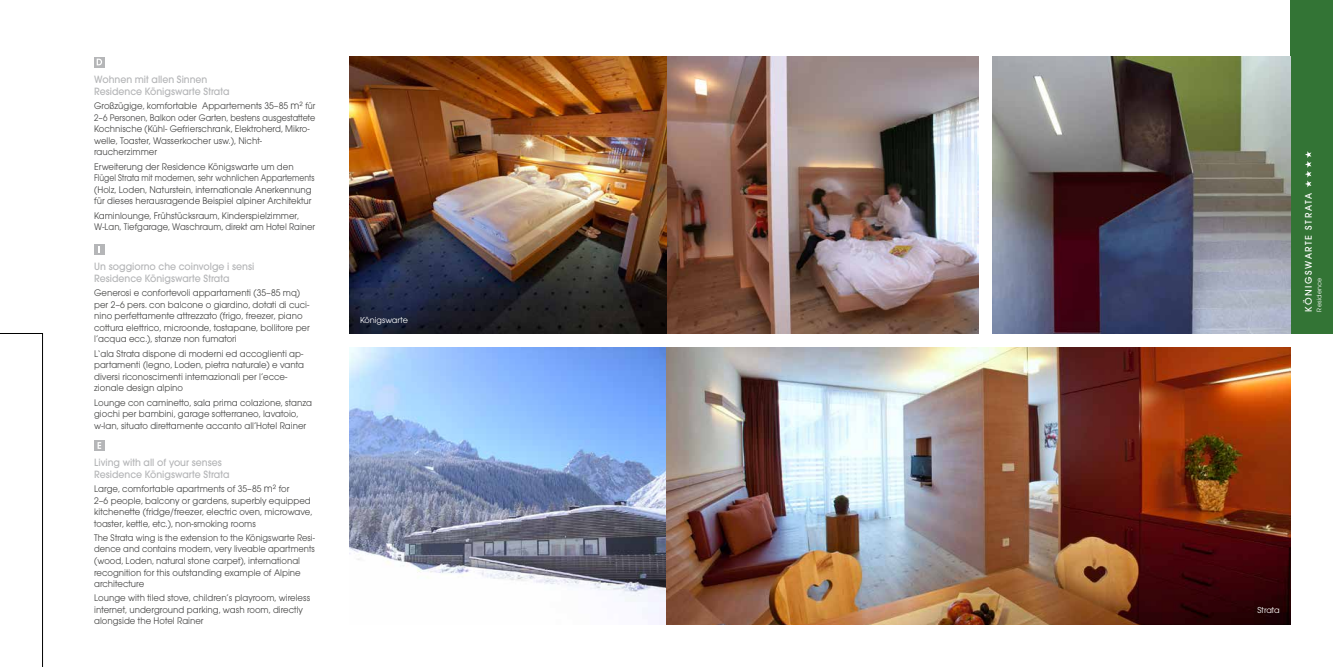
<style>
.page{position:relative;width:1333px;height:667px;background:#fff}
.page>*{position:absolute;margin:0;border:0;box-sizing:border-box;transform-origin:0 0}
.t1{font:500 11px/11.5px "Avant Garde Gothic Itc T";color:#b5b6b8;scale:.95 1}
.t2{font:10px/11.5px "Avant Garde Gothic Itc T";color:#494948;scale:.95 1}
.t3{font:10px/11.5px "Avant Garde Gothic Itc T";color:#494948;scale:.92 1}
.t4{font:500 10px "Avant Garde Gothic Itc T";letter-spacing:.15em;color:#fff}
.t5{font:9px "Avant Garde Gothic Itc T";color:#fff}
.t6{font:7px "Avant Garde Gothic Itc T";letter-spacing:.03em;color:#fff}
.s1{font-size:11px}
.s2{font-weight:400;font-size:7px;color:#337435}
</style>
<div class="page">
<img style="left:349px;top:347px;width:941px;height:277px">
<img style="left:349px;top:57px;width:629px;height:276px">
<svg style="left:0;top:333px;width:43px;height:333px"></svg>
<div style="left:1290px;top:0;width:42px;height:333px;background:#337435"></div>
<svg style="left:94px;top:57px;width:11px;height:10px"></svg>
<svg style="left:97px;top:59px;width:5px;height:6px"></svg>
<svg style="left:94px;top:244px;width:11px;height:10px"></svg>
<svg style="left:94px;top:440px;width:11px;height:10px"></svg>
<svg style="left:98px;top:442px;width:3px;height:6px"></svg>
<svg style="left:1305px;top:151px;width:7px;height:36px"></svg>
<img style="left:992px;top:57px;width:298px;height:276px">
<p class="t1" style="left:94px;top:74px;width:144px">Wohnen mit allen Sinnen<br>Residence Königswarte Strata</p>
<p class="t2" style="left:94px;top:100px;width:234px">Großzügige, komfortable Appartements 35–85 <span class="s1">m²</span> für 2–6 Personen, Balkon oder Garten, bestens ausgestattete Kochnische (Kühl- Gefrierschrank, Elektroherd, Mikro&shy;welle, Toaster, Wasserkocher usw.), Nicht&shy;raucherzimmer</p>
<p class="t2" style="left:94px;top:160px;width:233px">Erweiterung der Residence Königswarte um den Flügel Strata mit modernen, sehr wohnlichen Appartements (Holz, Loden, Naturstein, internationale Anerkennung für dieses herausragende Beispiel alpiner Architektur</p>
<p class="t2" style="left:94px;top:209px;width:234px">Kaminlounge, Frühstücksraum, Kinderspielzimmer,<br>W-Lan, Tiefgarage, Waschraum, direkt am Hotel Rainer</p>
<p class="t1" style="left:94px;top:261px;width:170px">Un soggiorno che coinvolge i sensi<br>Residence Königswarte Strata</p>
<p class="t2" style="left:94px;top:287px;width:228px">Generosi e confortevoli appartamenti (35–85 mq) per 2–6 pers. con balcone o giardino, dotati di cuci&shy;nino perfettamente attrezzato (frigo, freezer, piano cottura elettrico, microonde, tostapane, bollitore per l’acqua ecc.), stanze non fumatori</p>
<p class="t2" style="left:94px;top:347px;width:222px">L‘ala Strata dispone di moderni ed accoglienti ap&shy;partamenti (legno, Loden, pietra naturale) e vanta diversi riconoscimenti internazionali per l’ecce&shy;zionale design alpino</p>
<p class="t2" style="left:94px;top:396px;width:231px">Lounge con caminetto, sala prima colazione, stanza giochi per bambini, garage sotterraneo, lavatoio, w-lan, situato direttamente accanto all’Hotel Rainer</p>
<p class="t1" style="left:94px;top:456px;width:144px">Living with all of your senses<br>Residence Königswarte Strata</p>
<p class="t2" style="left:94px;top:482px;width:231px">Large, comfortable apartments of 35–85 <span class="s1">m²</span> for<br>2–6 people, balcony or gardens, superbly equipped kitchenette (fridge/freezer, electric oven, microwave, toaster, kettle, etc.), non-smoking rooms</p>
<p class="t3" style="left:94px;top:531px;width:241px">The Strata wing is the extension to the Königswarte Resi&shy;dence and contains modern, very liveable apartments (wood, Loden, natural stone carpet), international recognition for this outstanding example of Alpine architecture</p>
<p class="t2" style="left:94px;top:591px;width:229px">Lounge with tiled stove, children’s playroom, wireless internet, underground parking, wash room, directly alongside the Hotel Rainer</p>
<p class="t5" style="left:360px;top:314px;width:49px">Königswarte</p>
<p class="t4" style="left:1302px;top:311px;width:120px;rotate:-90deg">KÖNIGSWARTE STRATA</p>
<p class="t4" style="left:1306px;top:313px;width:117px;rotate:-90deg">KÖNIGSWARTE <span class="s2">Residence</span></p>
<p class="t6" style="left:1314px;top:311px;width:35px;rotate:-90deg">Residence</p>
<p class="t5" style="left:1257px;top:604px;width:24px">Strata</p>
</div>
